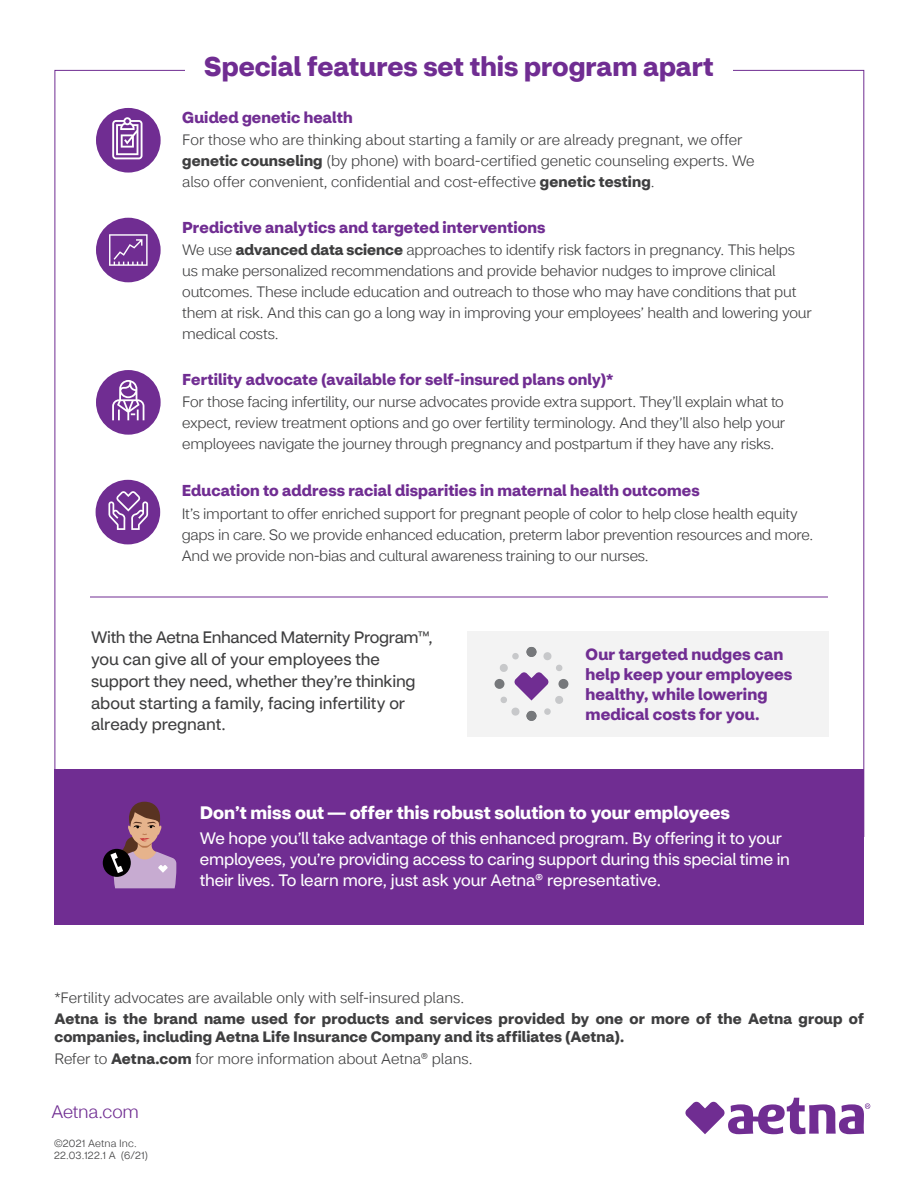
<style>
.page{position:relative;width:918px;height:1188px;background:#fff}
.page>*{position:absolute;margin:0;border:0;box-sizing:border-box;transform-origin:0 0}
.t1{font:700 27px "CVS Health Sans";color:#702d92}
.t2{font:700 18px "CVS Health Sans";color:#fff}
.t3{font:300 18px "CVS Health Sans";letter-spacing:-.015em;color:#702d92}
.t4{font:16.5px/21px "CVS Health Sans";letter-spacing:-.01em;color:#fff}
.t5{font:16.5px/21.8px "CVS Health Sans";letter-spacing:-.01em;color:#3e3e3f}
.t6{font:700 16.2px/20.2px "CVS Health Sans";letter-spacing:.005em;color:#702d92}
.t7{font:700 15.75px "CVS Health Sans";letter-spacing:.005em;color:#702d92}
.t8{font:300 15px/21px "CVS Health Sans";letter-spacing:-.01em;color:#3e3e3f}
.t9{font:700 15px/18px "CVS Health Sans";letter-spacing:.01em;color:#3e3e3f}
.t10{font:300 10.5px "CVS Health Sans";letter-spacing:.02em;color:#3e3e3f}
.s1{font-weight:700}
</style>
<div class="page">
<hr style="left:90px;top:597px;width:738px;height:1px;background:#702d92">
<div style="left:96px;top:218px;width:65px;height:64px;background:#702d92;border-radius:50%"></div>
<svg style="left:109px;top:234px;width:39px;height:32px"></svg>
<div style="left:96px;top:108px;width:65px;height:65px;background:#702d92;border-radius:50%"></div>
<svg style="left:112px;top:117px;width:31px;height:42px"></svg>
<div style="left:96px;top:370px;width:65px;height:65px;background:#702d92;border-radius:50%"></div>
<svg style="left:112px;top:380px;width:32px;height:40px"></svg>
<div style="left:96px;top:480px;width:64px;height:64px;background:#702d92;border-radius:50%"></div>
<svg style="left:108px;top:491px;width:40px;height:39px"></svg>
<div style="left:468px;top:631px;width:361px;height:106px;background:#f3f3f3"></div>
<div style="left:527px;top:647px;width:9px;height:10px;background:#76787b;border-radius:50%"></div>
<div style="left:527px;top:711px;width:9px;height:10px;background:#76787b;border-radius:50%"></div>
<div style="left:495px;top:679px;width:9px;height:10px;background:#76787b;border-radius:50%"></div>
<div style="left:558px;top:679px;width:10px;height:10px;background:#76787b;border-radius:50%"></div>
<svg style="left:499px;top:652px;width:65px;height:64px"></svg>
<div style="left:54px;top:769px;width:810px;height:156px;background:#702d92"></div>
<div style="left:103px;top:849px;width:28px;height:28px;background:#000;border-radius:50%"></div>
<svg style="left:110px;top:802px;width:66px;height:86px"></svg>
<svg style="left:685px;top:1098px;width:185px;height:36px"></svg>
<h2 class="t1" style="left:204px;top:49px;width:511px">Special features set this program apart</h2>
<h3 class="t7" style="left:182px;top:107px;width:172px">Guided genetic health</h3>
<p class="t8" style="left:182px;top:129px;width:574px">For those who are thinking about starting a family or are already pregnant, we offer <span class="s1">genetic counseling</span> (by phone) with board-certified genetic counseling experts. We also offer convenient, confidential and cost-effective <span class="s1">genetic testing</span>.</p>
<h3 class="t7" style="left:182px;top:217px;width:365px">Predictive analytics and targeted interventions</h3>
<p class="t8" style="left:182px;top:240px;width:631px">We use <span class="s1">advanced data science</span> approaches to identify risk factors in pregnancy. This helps us make personalized recommendations and provide behavior nudges to improve clinical outcomes. These include education and outreach to those who may have conditions that put them at risk. And this can go a long way in improving your employees’ health and lowering your medical costs.</p>
<h3 class="t7" style="left:182px;top:369px;width:433px">Fertility advocate (available for self-insured plans only)*</h3>
<p class="t8" style="left:182px;top:392px;width:605px;text-align:justify">For those facing infertility, our nurse advocates provide extra support. They’ll explain what to expect, review treatment options and go over fertility terminology. And they’ll also help your employees navigate the journey through pregnancy and postpartum if they have any risks.</p>
<h3 class="t7" style="left:182px;top:481px;width:519px">Education to address racial disparities in maternal health outcomes</h3>
<p class="t8" style="left:182px;top:503px;width:633px">It’s important to offer enriched support for pregnant people of color to help close health equity gaps in care. So we provide enhanced education, preterm labor prevention resources and more.<br>And we provide non-bias and cultural awareness training to our nurses.</p>
<p class="t5" style="left:91px;top:627px;width:343px">With the Aetna Enhanced Maternity Program™, you can give all of your employees the support they need, whether they’re thinking about starting a family, facing infertility or already pregnant.</p>
<p class="t6" style="left:586px;top:644px;width:208px">Our targeted nudges can help keep your employees healthy, while lowering medical costs for you.</p>
<p class="t2" style="left:200px;top:801px;width:532px">Don’t miss out — offer this robust solution to your employees</p>
<p class="t4" style="left:200px;top:828px;width:592px">We hope you’ll take advantage of this enhanced program. By offering it to your employees, you’re providing access to caring support during this special time in their lives. To learn more, just ask your Aetna® representative.</p>
<p class="t8" style="left:54px;top:987px;width:411px">*Fertility advocates are available only with self-insured plans.</p>
<p class="t9" style="left:54px;top:1010px;width:811px">Aetna is the brand name used for products and services provided by one or more of the Aetna group of companies, including Aetna Life Insurance Company and its affiliates (Aetna).</p>
<p class="t8" style="left:54px;top:1048px;width:420px">Refer to <span class="s1">Aetna.com</span> for more information about Aetna® plans.</p>
<p class="t3" style="left:51px;top:1101px;width:89px">Aetna.com</p>
<p class="t10" style="left:54px;top:1137px;width:84px">©2021 Aetna Inc.</p>
<p class="t10" style="left:54px;top:1149px;width:96px">22.03.122.1 A (6/21)</p>
</div>
